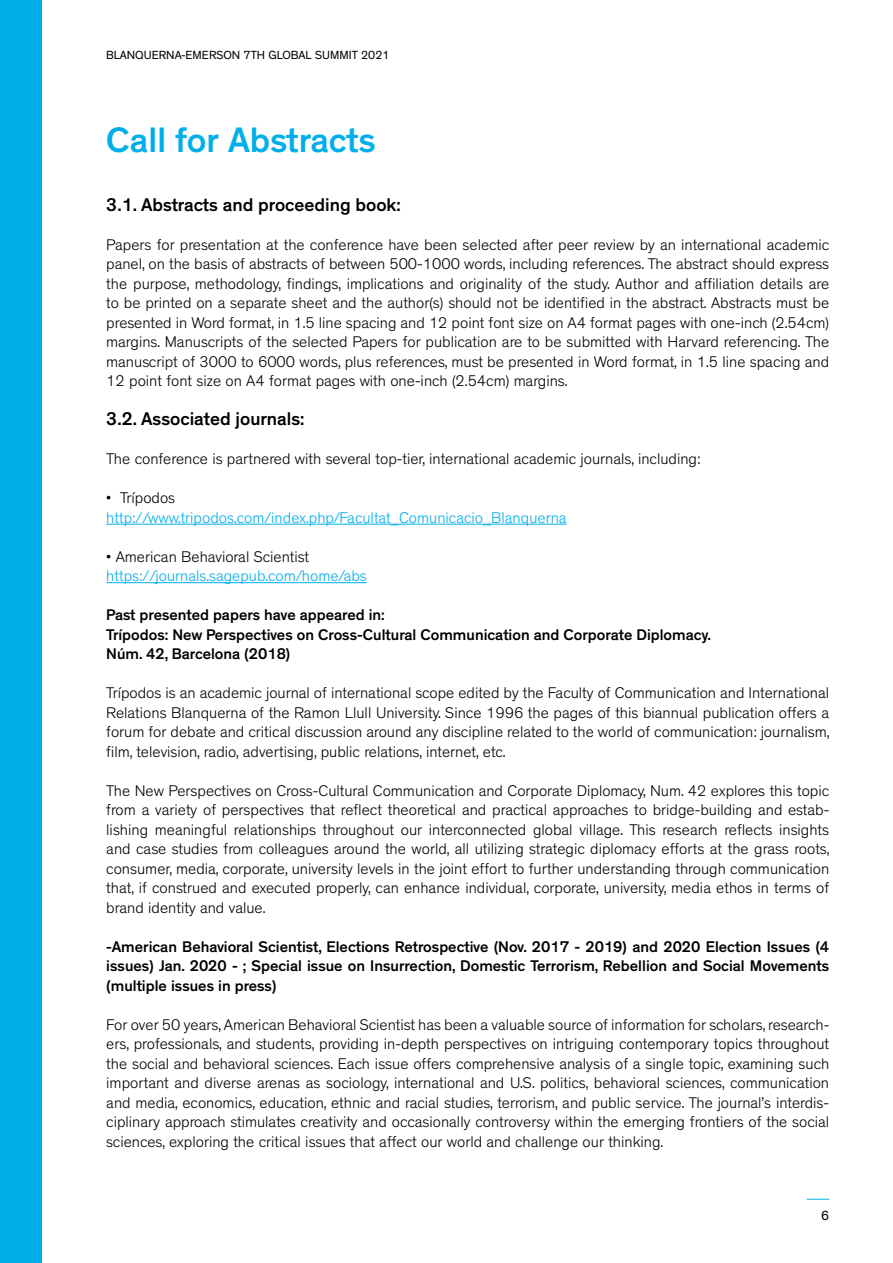
<style>
.page{position:relative;width:893px;height:1263px;background:#fff}
.page>*{position:absolute;margin:0;border:0;box-sizing:border-box;transform-origin:0 0}
.t1{font:500 36px "Theinhardt";color:#00aeea}
.t2{font:500 18.75px "Theinhardt";color:#000}
.t3{font:300 15.75px/19.5px "Theinhardt";color:#000;text-align:justify}
.t4{font:500 15.75px/19.5px "Theinhardt";color:#000}
.t5{font:300 15.75px "Theinhardt";color:#00aeea}
.t6{font:13.5px "Theinhardt";color:#000}
.t7{font:12px "Theinhardt";color:#000}
</style>
<div class="page">
<div style="left:0;top:0;width:42px;height:1263px;background:#00aeea"></div>
<svg style="left:807px;top:1199px;width:22px;height:1px"></svg>
<hr style="left:106px;top:524px;width:460px;height:1px;background:#00aeea">
<hr style="left:106px;top:582px;width:261px;height:1px;background:#00aeea">
<p class="t7" style="left:106px;top:48px;width:285px">BLANQUERNA-EMERSON 7TH GLOBAL SUMMIT 2021</p>
<h1 class="t1" style="left:106px;top:118px;width:271px">Call for Abstracts</h1>
<p class="t2" style="left:106px;top:193px;width:296px">3.1. Abstracts and proceeding book:</p>
<p class="t3" style="left:106px;top:235px;width:724px">Papers for presentation at the conference have been selected after peer review by an international academic panel, on the basis of abstracts of between 500-1000 words, including references. The abstract should express the purpose, methodology, findings, implications and originality of the study. Author and affiliation details are to be printed on a separate sheet and the author(s) should not be identified in the abstract. Abstracts must be presented in Word format, in 1.5 line spacing and 12 point font size on A4 format pages with one-inch (2.54cm) margins. Manuscripts of the selected Papers for publication are to be submitted with Harvard referencing. The manuscript of 3000 to 6000 words, plus references, must be presented in Word format, in 1.5 line spacing and 12 point font size on A4 format pages with one-inch (2.54cm) margins.</p>
<p class="t2" style="left:106px;top:408px;width:200px">3.2. Associated journals:</p>
<p class="t3" style="left:106px;top:449px;width:596px">The conference is partnered with several top-tier, international academic journals, including:</p>
<p class="t3" style="left:106px;top:488px;width:70px">• Trípodos</p>
<p class="t5" style="left:106px;top:508px;width:462px">http://www.tripodos.com/index.php/Facultat_Comunicacio_Blanquerna</p>
<p class="t3" style="left:106px;top:547px;width:204px">• American Behavioral Scientist</p>
<p class="t5" style="left:106px;top:567px;width:262px">https://journals.sagepub.com/home/abs</p>
<p class="t4" style="left:106px;top:605px;width:606px">Past presented papers have appeared in:<br>Trípodos: New Perspectives on Cross-Cultural Communication and Corporate Diplomacy.<br>Núm. 42, Barcelona (2018)</p>
<p class="t3" style="left:106px;top:683px;width:725px">Trípodos is an academic journal of international scope edited by the Faculty of Communication and International Relations Blanquerna of the Ramon Llull University. Since 1996 the pages of this biannual publication offers a forum for debate and critical discussion around any discipline related to the world of communication: journalism, film, television, radio, advertising, public relations, internet, etc.</p>
<p class="t3" style="left:106px;top:781px;width:725px">The New Perspectives on Cross-Cultural Communication and Corporate Diplomacy, Num. 42 explores this topic from a variety of perspectives that reflect theoretical and practical approaches to bridge-building and estab&shy;lishing meaningful relationships throughout our interconnected global village. This research reflects insights and case studies from colleagues around the world, all utilizing strategic diplomacy efforts at the grass roots, consumer, media, corporate, university levels in the joint effort to further understanding through communication that, if construed and executed properly, can enhance individual, corporate, university, media ethos in terms of brand identity and value.</p>
<p class="t4" style="left:106px;top:937px;width:724px;text-align:justify">-American Behavioral Scientist, Elections Retrospective (Nov. 2017 - 2019) and 2020 Election Issues (4 issues) Jan. 2020 - ; Special issue on Insurrection, Domestic Terrorism, Rebellion and Social Movements (multiple issues in press)</p>
<p class="t3" style="left:106px;top:1015px;width:724px">For over 50 years, American Behavioral Scientist has been a valuable source of information for scholars, research&shy;ers, professionals, and students, providing in-depth perspectives on intriguing contemporary topics throughout the social and behavioral sciences. Each issue offers comprehensive analysis of a single topic, examining such important and diverse arenas as sociology, international and U.S. politics, behavioral sciences, communication and media, economics, education, ethnic and racial studies, terrorism, and public service. The journal’s interdis&shy;ciplinary approach stimulates creativity and occasionally controversy within the emerging frontiers of the social sciences, exploring the critical issues that affect our world and challenge our thinking.</p>
<p class="t6" style="left:821px;top:1208px;width:9px">6</p>
</div>
